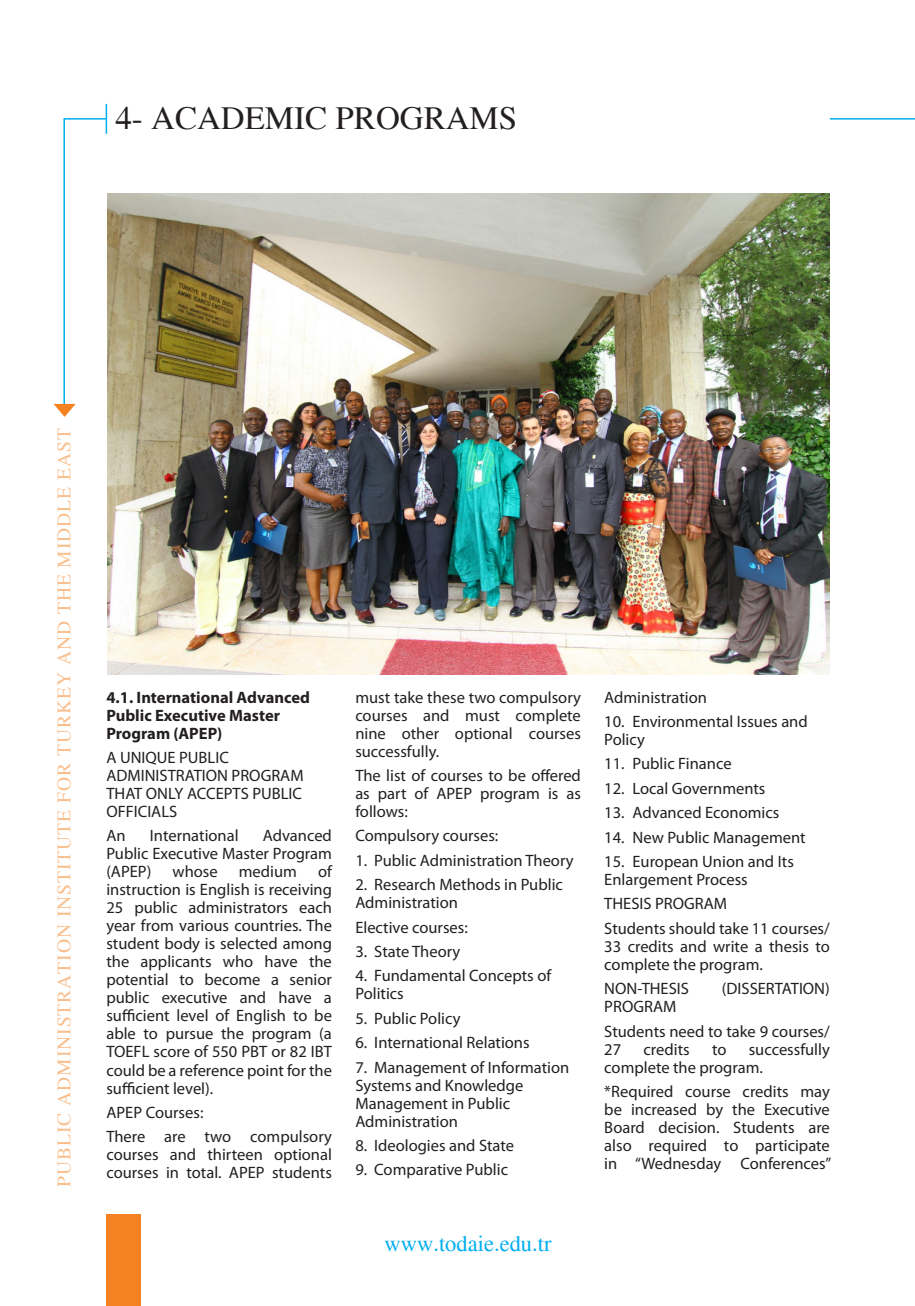
<style>
.page{position:relative;width:915px;height:1306px;background:#fff}
.page>*{position:absolute;margin:0;border:0;box-sizing:border-box;transform-origin:0 0}
.t1{font:33px "Times";color:#231f20}
.t2{font:22.5px "Times";color:#00aeef}
.t3{font:19.5px "Times";letter-spacing:.05em;color:#f58220}
.t4{font:16.5px/18px "Myriad Pro";color:#231f20}
.t5{font:700 16.5px/18px "Myriad Pro";color:#231f20}
</style>
<div class="page">
<hr style="left:64px;top:118px;width:42px;height:2px;background:#00aeef">
<hr style="left:106px;top:104px;width:1px;height:30px;background:#00aeef">
<hr style="left:829px;top:118px;width:85px;height:2px;background:#00aeef">
<hr style="left:63px;top:118px;width:2px;height:292px;background:#00aeef">
<svg style="left:53px;top:404px;width:23px;height:13px"></svg>
<div style="left:106px;top:1214px;width:34px;height:91px;background:#f58220"></div>
<img style="left:107px;top:193px;width:721px;height:481px">
<p class="t1" style="left:115px;top:100px;width:403px">4- ACADEMIC PROGRAMS</p>
<p class="t3" style="left:53px;top:1186px;width:760px;rotate:-90deg">PUBLIC ADMINISTRATION INSTITUTE FOR TURKEY AND THE MIDDLE EAST</p>
<p class="t5" style="left:106px;top:687px;width:205px">4.1. International Advanced<br>Public Executive Master<br>Program (APEP)</p>
<p class="t4" style="left:106px;top:748px;width:199px">A UNIQUE PUBLIC<br>ADMINISTRATION PROGRAM<br>THAT ONLY ACCEPTS PUBLIC<br>OFFICIALS</p>
<p class="t4" style="left:106px;top:826px;width:21px">An</p>
<p class="t4" style="left:150px;top:826px;width:90px">International</p>
<p class="t4" style="left:106px;top:826px;width:227px;text-align:justify;text-indent:156px">Advanced Public Executive Master Program (APEP)</p>
<p class="t4" style="left:106px;top:862px;width:227px;text-align:justify;text-indent:211px">of instruction is English is receiving 25 public administrators each year from various countries. The student body is selected among the applicants who have the potential to become a senior public executive and have a sufficient level of English to be able to pursue the program (a TOEFL score of 550 PBT or 82 IBT could be a reference point for the sufficient level).</p>
<p class="t4" style="left:106px;top:1103px;width:98px">APEP Courses:</p>
<p class="t4" style="left:106px;top:1127px;width:227px;text-align:justify">There are two compulsory courses and thirteen optional courses in total. APEP students</p>
<p class="t4" style="left:172px;top:862px;width:47px">whose</p>
<p class="t4" style="left:239px;top:862px;width:60px">medium</p>
<p class="t4" style="left:355px;top:687px;width:227px;text-align:justify">must take these two compulsory courses and must complete nine other optional courses successfully.</p>
<p class="t4" style="left:355px;top:766px;width:227px;text-align:justify">The list of courses to be offered as part of APEP program is as follows:</p>
<p class="t4" style="left:355px;top:826px;width:144px">Compulsory courses:</p>
<p class="t4" style="left:355px;top:851px;width:220px">1. Public Administration Theory</p>
<p class="t4" style="left:355px;top:875px;width:209px">2. Research Methods in Public<br>Administration</p>
<p class="t4" style="left:355px;top:917px;width:114px">Elective courses:</p>
<p class="t4" style="left:355px;top:942px;width:106px">3. State Theory</p>
<p class="t4" style="left:355px;top:966px;width:197px">4. Fundamental Concepts of<br>Politics</p>
<p class="t4" style="left:355px;top:1008px;width:107px">5. Public Policy</p>
<p class="t4" style="left:355px;top:1033px;width:176px">6. International Relations</p>
<p class="t4" style="left:355px;top:1057px;width:215px">7. Management of Information<br>Systems and Knowledge<br>Management in Public<br>Administration</p>
<p class="t4" style="left:355px;top:1136px;width:160px">8. Ideologies and State</p>
<p class="t4" style="left:355px;top:1160px;width:154px">9. Comparative Public</p>
<p class="t2" style="left:384px;top:1230px;width:168px">www.todaie.edu.tr</p>
<p class="t4" style="left:604px;top:687px;width:104px">Administration</p>
<p class="t4" style="left:604px;top:712px;width:205px">10. Environmental Issues and<br>Policy</p>
<p class="t4" style="left:604px;top:754px;width:129px">11. Public Finance</p>
<p class="t4" style="left:604px;top:779px;width:163px">12. Local Governments</p>
<p class="t4" style="left:604px;top:803px;width:176px">13. Advanced Economics</p>
<p class="t4" style="left:604px;top:827px;width:203px">14. New Public Management</p>
<p class="t4" style="left:604px;top:852px;width:191px">15. European Union and Its<br>Enlargement Process</p>
<p class="t4" style="left:604px;top:894px;width:124px">THESIS PROGRAM</p>
<p class="t4" style="left:604px;top:918px;width:227px;text-align:justify">Students should take 11 courses/ 33 credits and write a thesis to complete the program.</p>
<p class="t4" style="left:604px;top:979px;width:86px">NON-THESIS</p>
<p class="t4" style="left:721px;top:979px;width:109px">(DISSERTATION)</p>
<p class="t4" style="left:604px;top:997px;width:73px">PROGRAM</p>
<p class="t4" style="left:604px;top:1021px;width:227px">Students need to take 9 courses/<br>27</p>
<p class="t4" style="left:604px;top:1039px;width:227px;text-indent:144px">successfully complete the program.</p>
<p class="t4" style="left:604px;top:1082px;width:228px;text-align:justify">*Required course credits may be increased by the Executive Board decision. Students are also required to participate in “Wednesday Conferences”</p>
<p class="t4" style="left:643px;top:1039px;width:48px">credits</p>
<p class="t4" style="left:711px;top:1039px;width:16px">to</p>
</div>
